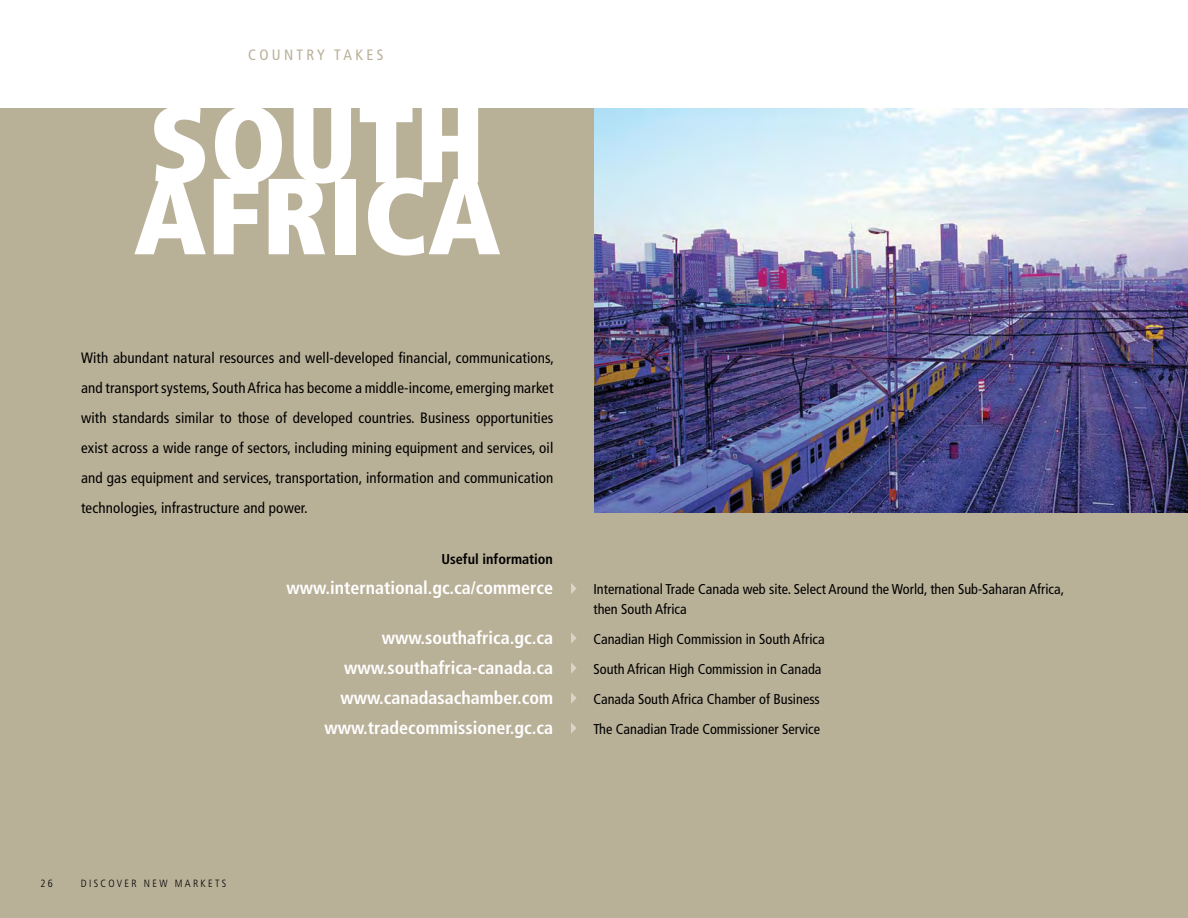
<style>
.page{position:relative;width:1188px;height:918px;background:#fff}
.page>*{position:absolute;margin:0;border:0;box-sizing:border-box;transform-origin:0 0}
.t1{font:900 condensed 108px "Frutiger LT Std";letter-spacing:.01em;color:#fff}
.t2{font:700 condensed 18px "Frutiger LT Std";color:#fff}
.t3{font:condensed 15px/30px "Frutiger LT Std";letter-spacing:.01em;color:#000;text-align:justify}
.t4{font:condensed 15px "Frutiger LT Std";letter-spacing:.22em;color:#b9b098}
.t5{font:condensed 14.25px/19.5px "Frutiger LT Std";color:#000}
.t6{font:700 condensed 14.25px "Frutiger LT Std";color:#000}
.t7{font:300 condensed 10.5px "Frutiger LT Std";letter-spacing:.22em;color:#000}
</style>
<div class="page">
<div style="left:0;top:108px;width:1188px;height:810px;background:#b9b098"></div>
<img style="left:594px;top:108px;width:594px;height:405px">
<svg style="left:571px;top:583px;width:6px;height:11px"></svg>
<svg style="left:571px;top:633px;width:5px;height:10px"></svg>
<svg style="left:571px;top:663px;width:5px;height:10px"></svg>
<svg style="left:571px;top:693px;width:5px;height:10px"></svg>
<svg style="left:571px;top:723px;width:5px;height:10px"></svg>
<p class="t4" style="left:248px;top:46px;width:127px">Co unt ry Takes</p>
<h1 class="t1" style="left:150px;top:79px;width:337px">SOUTH</h1>
<h1 class="t1" style="left:134px;top:151px;width:368px">AFRICA</h1>
<p class="t3" style="left:81px;top:343px;width:475px">With abundant natural resources and well-developed financial, communications, and transport systems, South Africa has become a middle-income, emerging market with standards similar to those of developed countries. Business opportunities exist across a wide range of sectors, including mining equipment and services, oil and gas equipment and services, transportation, information and communication technologies, infrastructure and power.</p>
<p class="t6" style="left:441px;top:551px;width:113px">Useful information</p>
<p class="t2" style="left:287px;top:577px;width:268px">www.international.gc.ca/commerce</p>
<p class="t5" style="left:594px;top:580px;width:472px">International Trade Canada web site. Select Around the World, then Sub-Saharan Africa, then South Africa</p>
<p class="t2" style="left:382px;top:627px;width:173px">www.southafrica.gc.ca</p>
<p class="t5" style="left:594px;top:629px;width:233px">Canadian High Commission in South Africa</p>
<p class="t2" style="left:344px;top:657px;width:210px">www.southafrica-canada.ca</p>
<p class="t5" style="left:594px;top:659px;width:229px">South African High Commission in Canada</p>
<p class="t2" style="left:340px;top:687px;width:214px">www.canadasachamber.com</p>
<p class="t5" style="left:594px;top:689px;width:228px">Canada South Africa Chamber of Business</p>
<p class="t2" style="left:324px;top:717px;width:230px">www.tradecommissioner.gc.ca</p>
<p class="t5" style="left:594px;top:719px;width:228px">The Canadian Trade Commissioner Service</p>
<p class="t7" style="left:40px;top:877px;width:14px">26</p>
<p class="t7" style="left:81px;top:877px;width:147px">DISCOVER NEW MARKETS</p>
</div>
